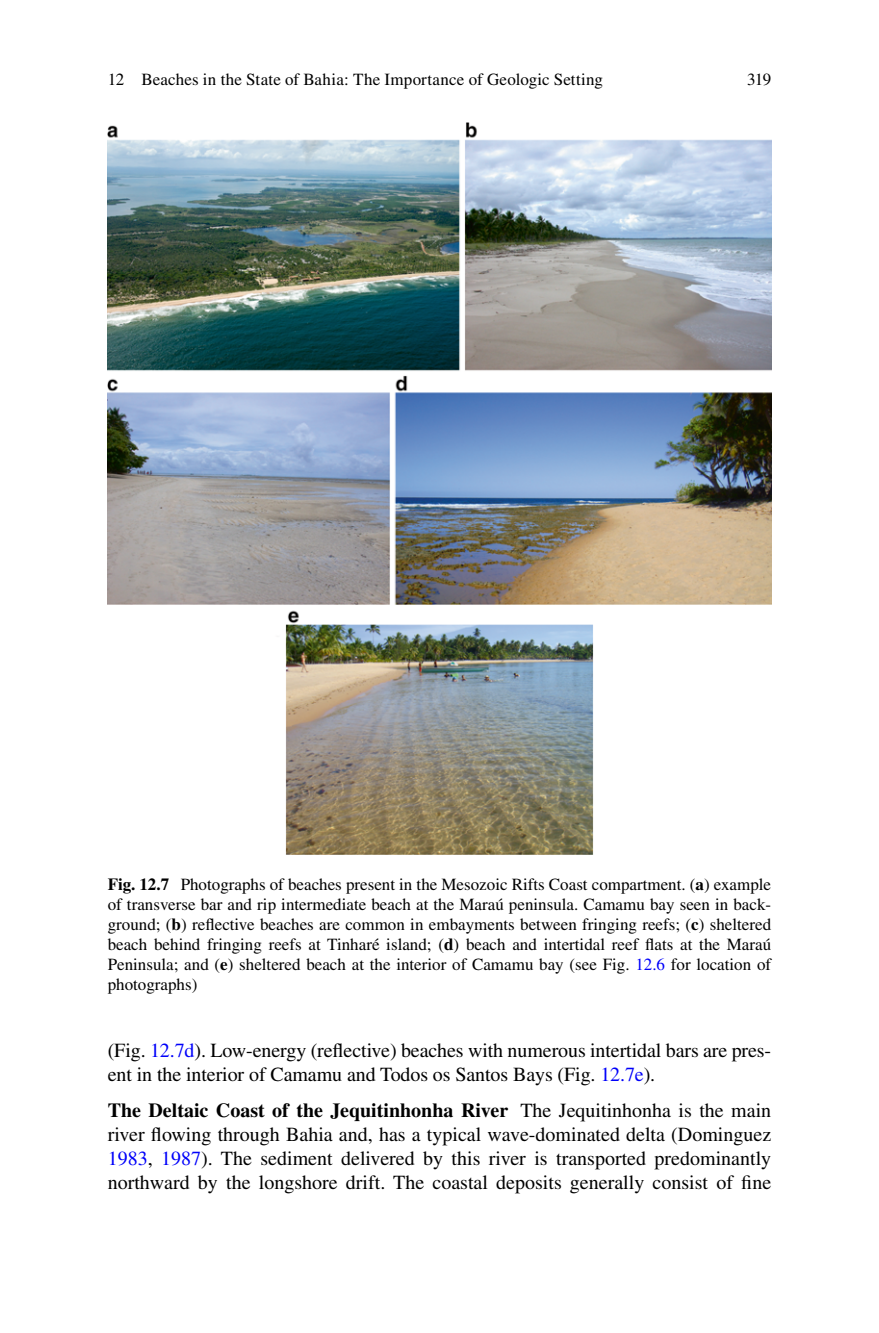
<style>
.page{position:relative;width:879px;height:1333px;background:#fff}
.page>*{position:absolute;margin:0;border:0;box-sizing:border-box;transform-origin:0 0}
.t1{font:20px/24px "Blvwht Fthtmx Times";letter-spacing:-.005em;color:#000}
.t2{font:700 20px "Yfdjnd Xycbsj Times";color:#000}
.t3{font:17px/20px "Blvwht Fthtmx Times";color:#000;text-align:justify}
.s1{font-family:"Yfdjnd Xycbsj Times";font-weight:700}
.s2{color:#0000fa}
.s3{font-family:"Blvwht Fthtmx Times";font-weight:400}
</style>
<div class="page">
<img style="left:108px;top:122px;width:663px;height:732px">
<p class="t3" style="left:108px;top:71px;width:497px">12 Beaches in the State of Bahia: The Importance of Geologic Setting</p>
<p class="t3" style="left:747px;top:71px;width:25px">319</p>
<p class="t3" style="left:108px;top:875px;width:665px"><span class="s1">Fig. 12.7</span> Photographs of beaches present in the Mesozoic Rifts Coast compartment. ( <span class="s1">a</span> ) example of transverse bar and rip intermediate beach at the Maraú peninsula. Camamu bay seen in back&shy;ground; ( <span class="s1">b</span> ) reflective beaches are common in embayments between fringing reefs; ( <span class="s1">c</span> ) sheltered beach behind fringing reefs at Tinharé island; ( <span class="s1">d</span> ) beach and intertidal reef flats at the Maraú Peninsula; and ( <span class="s1">e</span> ) sheltered beach at the interior of Camamu bay (see Fig. <span class="s2">12.6</span> for location of photographs)</p>
<p class="t1" style="left:108px;top:1040px;width:665px">(Fig. <span class="s2">12.7d</span> ). Low-energy (reflective) beaches with numerous intertidal bars are pres&shy;ent in the interior of Camamu and Todos os Santos Bays (Fig. <span class="s2">12.7e</span> ).</p>
<p class="t2" style="left:108px;top:1103px;width:665px">The Deltaic Coast of the Jequitinhonha River <span class="s3">The Jequitinhonha is the main</span></p>
<p class="t1" style="left:108px;top:1124px;width:665px;text-align:justify">river flowing through Bahia and, has a typical wave-dominated delta (Dominguez <span class="s2">1983</span> , <span class="s2">1987</span> ). The sediment delivered by this river is transported predominantly northward by the longshore drift. The coastal deposits generally consist of fine</p>
</div>
